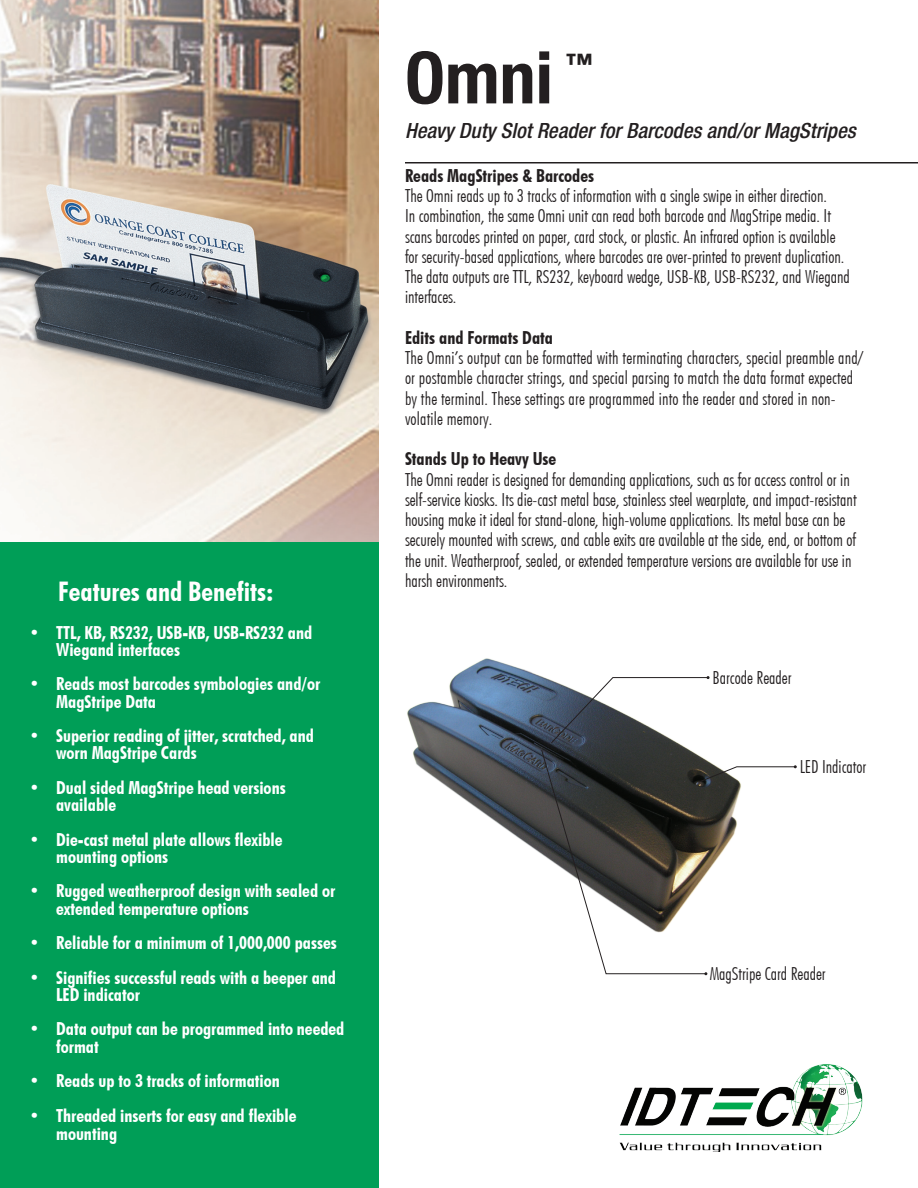
<style>
.page{position:relative;width:918px;height:1188px;background:#fff}
.page>*{position:absolute;margin:0;border:0;box-sizing:border-box;transform-origin:0 0}
.t1{font:700 condensed 72px "Helvetica Neue";color:#231f20}
.t2{font:27px "Futuri Condensed Bold SWFTE";color:#fff}
.t3{font:700 condensed 27px "Helvetica Neue";color:#231f20}
.t4{font:italic 500 condensed 21px "Helvetica Neue";color:#231f20}
.t5{font:18px/20.2px "Futuri Condensed Light Regular SWFTE";color:#231f20}
.t6{font:18px/17.2px "Futuri Condensed Bold SWFTE";color:#fff}
.t7{font:18px "Futuri Condensed Bold SWFTE";color:#231f20}
</style>
<div class="page">
<img style="left:0;top:0;width:379px;height:542px">
<div style="left:0;top:542px;width:392px;height:646px;background:#009e57"></div>
<svg style="left:379px;top:542px;width:328px;height:646px"></svg>
<hr style="left:405px;top:162px;width:513px;height:2px;background:#231f20">
<img style="left:406px;top:658px;width:301px;height:275px">
<svg style="left:541px;top:676px;width:256px;height:299px"></svg>
<img style="left:620px;top:1062px;width:243px;height:90px">
<h2 class="t2" style="left:58px;top:574px;width:217px">Features and Benefits:</h2>
<p class="t6" style="left:56px;top:623px;width:258px;text-indent:-27px">• TTL, KB, RS232, USB-KB, USB-RS232 and<br>Wiegand interfaces</p>
<p class="t6" style="left:56px;top:675px;width:266px;text-indent:-27px">• Reads most barcodes symbologies and/or<br>MagStripe Data</p>
<p class="t6" style="left:56px;top:726px;width:259px;text-indent:-27px">• Superior reading of jitter, scratched, and worn MagStripe Cards</p>
<p class="t6" style="left:56px;top:778px;width:231px;text-indent:-27px">• Dual sided MagStripe head versions available</p>
<p class="t6" style="left:56px;top:830px;width:228px;text-indent:-27px">• Die-cast metal plate allows flexible mounting options</p>
<p class="t6" style="left:56px;top:882px;width:281px;text-indent:-27px">• Rugged weatherproof design with sealed or extended temperature options</p>
<p class="t6" style="left:29px;top:933px;width:309px">• Reliable for a minimum of 1,000,000 passes</p>
<p class="t6" style="left:56px;top:968px;width:281px;text-indent:-27px">• Signifies successful reads with a beeper and<br>LED indicator</p>
<p class="t6" style="left:56px;top:1020px;width:290px;text-indent:-27px">• Data output can be programmed into needed format</p>
<p class="t6" style="left:29px;top:1071px;width:252px">• Reads up to 3 tracks of information</p>
<p class="t6" style="left:56px;top:1106px;width:242px;line-height:18px;text-indent:-27px">• Threaded inserts for easy and flexible mounting</p>
<h1 class="t1" style="left:405px;top:34px;width:149px">Omni</h1>
<h2 class="t3" style="left:566px;top:47px;width:28px">™</h2>
<p class="t4" style="left:405px;top:118px;width:452px">Heavy Duty Slot Reader for Barcodes and/or MagStripes</p>
<p class="t7" style="left:405px;top:164px;width:191px">Reads MagStripes &amp; Barcodes</p>
<p class="t5" style="left:405px;top:185px;width:446px">The Omni reads up to 3 tracks of information with a single swipe in either direction.<br>In combination, the same Omni unit can read both barcode and MagStripe media. It scans barcodes printed on paper, card stock, or plastic. An infrared option is available for security-based applications, where barcodes are over-printed to prevent duplication.<br>The data outputs are TTL, RS232, keyboard wedge, USB-KB, USB-RS232, and Wiegand interfaces.</p>
<p class="t7" style="left:405px;top:326px;width:149px">Edits and Formats Data</p>
<p class="t5" style="left:405px;top:347px;width:460px">The Omni’s output can be formatted with terminating characters, special preamble and/ or postamble character strings, and special parsing to match the data format expected by the terminal. These settings are programmed into the reader and stored in non&shy;volatile memory.</p>
<p class="t7" style="left:405px;top:447px;width:153px">Stands Up to Heavy Use</p>
<p class="t5" style="left:405px;top:469px;width:453px">The Omni reader is designed for demanding applications, such as for access control or in self-service kiosks. Its die-cast metal base, stainless steel wearplate, and impact-resistant housing make it ideal for stand-alone, high-volume applications. Its metal base can be securely mounted with screws, and cable exits are available at the side, end, or bottom of the unit. Weatherproof, sealed, or extended temperature versions are available for use in harsh environments.</p>
<p class="t5" style="left:713px;top:668px;width:80px">Barcode Reader</p>
<p class="t5" style="left:800px;top:757px;width:68px">LED Indicator</p>
<p class="t5" style="left:710px;top:963px;width:117px">MagStripe Card Reader</p>
</div>
